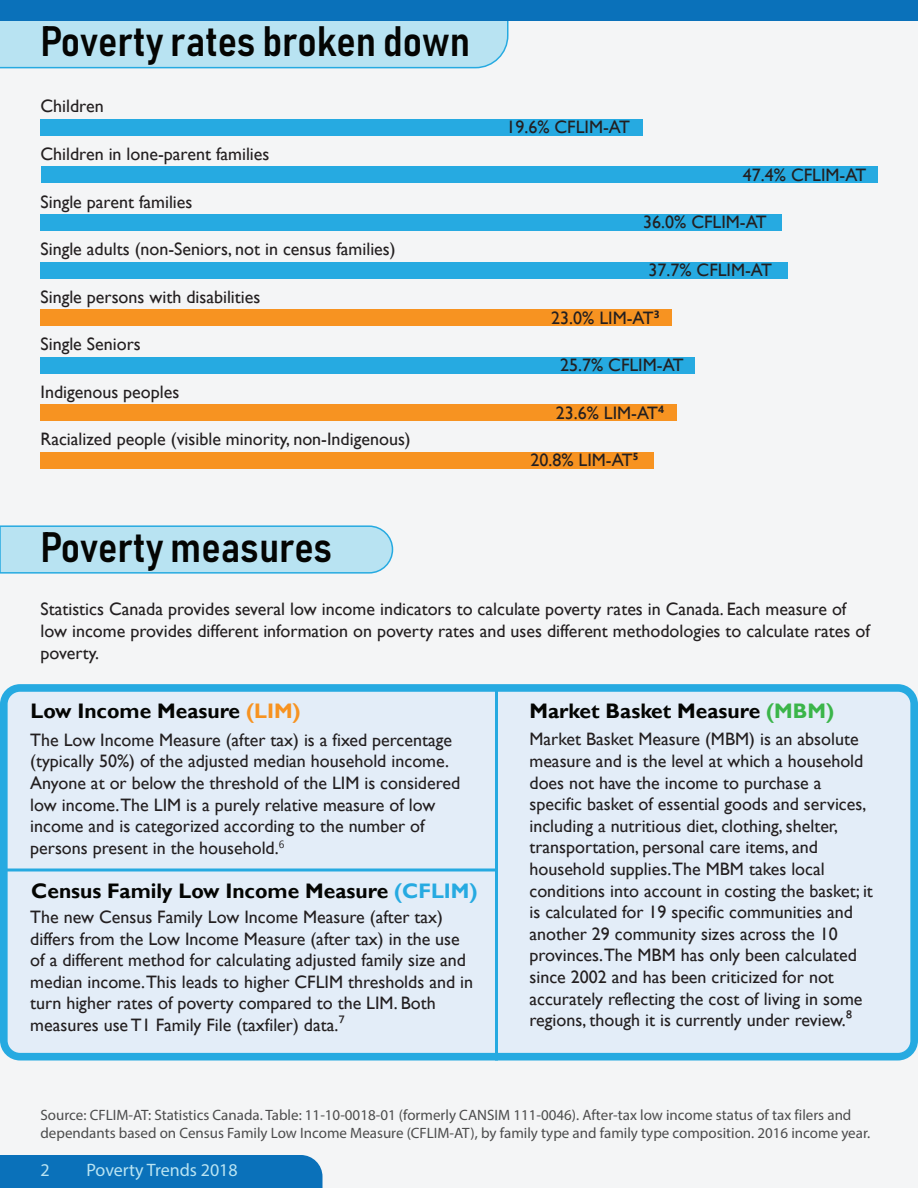
<style>
.page{position:relative;width:918px;height:1188px;background:#f4f5f6}
.page>*{position:absolute;margin:0;border:0;box-sizing:border-box;transform-origin:0 0}
.t1{font:42px "Bahnschrift 600 87";color:#040503}
.t2{font:700 21px "Gill Sans";color:#040503}
.t3{font:18px/21.6px "Gill Sans";color:#231f20}
.t4{font:18px "Myriad Pro";color:#b9e4f2}
.t5{font:15px/18px "Myriad Pro";color:#4c4c4c}
.s1{color:#f79321}
.s2{color:#26aae1}
.s3{font-family:"Ebrima"}
.s4{color:#3bb54a}
</style>
<div class="page">
<svg style="left:0;top:20px;width:508px;height:48px;background:#b1dff0"></svg>
<svg style="left:0;top:525px;width:394px;height:49px;background:#b0dff0"></svg>
<div style="left:0;top:1155px;width:322px;height:33px;background:#0a71ba"></div>
<div style="left:40px;top:119px;width:603px;height:17px;background:#26aae1"></div>
<div style="left:41px;top:167px;width:837px;height:16px;background:#26aae1"></div>
<div style="left:40px;top:214px;width:742px;height:17px;background:#26aae1"></div>
<div style="left:41px;top:262px;width:747px;height:16px;background:#26aae1"></div>
<div style="left:41px;top:309px;width:631px;height:17px;background:#f79321"></div>
<div style="left:40px;top:357px;width:655px;height:17px;background:#26aae1"></div>
<div style="left:41px;top:404px;width:636px;height:17px;background:#f79321"></div>
<div style="left:41px;top:452px;width:613px;height:17px;background:#f79321"></div>
<div style="left:0;top:684px;width:918px;height:377px;background:#e3edf8"></div>
<hr style="left:495px;top:690px;width:3px;height:371px;background:#26aae1">
<hr style="left:0;top:869px;width:496px;height:3px;background:#26aae1">
<div style="left:0;top:0;width:918px;height:20px;background:#0a71ba"></div>
<h1 class="t1" style="left:40px;top:14px;width:431px">Poverty rates broken down</h1>
<p class="t3" style="left:40px;top:96px;width:65px">Children</p>
<p class="t3" style="left:40px;top:143px;width:230px">Children in lone-parent families</p>
<p class="t3" style="left:40px;top:191px;width:153px">Single parent families</p>
<p class="t3" style="left:40px;top:239px;width:357px">Single adults (non-Seniors, not in census families)</p>
<p class="t3" style="left:40px;top:286px;width:221px">Single persons with disabilities</p>
<p class="t3" style="left:40px;top:334px;width:102px">Single Seniors</p>
<p class="t3" style="left:40px;top:381px;width:140px">Indigenous peoples</p>
<p class="t3" style="left:40px;top:429px;width:372px">Racialized people (visible minority, non-Indigenous)</p>
<p class="t3" style="left:506px;top:117px;width:125px">19.6% CFLIM-AT</p>
<p class="t3" style="left:743px;top:164px;width:125px">47.4% CFLIM-AT</p>
<p class="t3" style="left:643px;top:212px;width:125px">36.0% CFLIM-AT</p>
<p class="t3" style="left:648px;top:260px;width:125px">37.7% CFLIM-AT</p>
<p class="t3" style="left:551px;top:308px;width:110px">23.0% LIM-AT<sup>3</sup></p>
<p class="t3" style="left:560px;top:355px;width:125px">25.7% CFLIM-AT</p>
<p class="t3" style="left:556px;top:403px;width:110px">23.6% LIM-AT<sup>4</sup></p>
<p class="t3" style="left:530px;top:450px;width:110px">20.8% LIM-AT<sup>5</sup></p>
<h1 class="t1" style="left:40px;top:520px;width:293px">Poverty measures</h1>
<p class="t3" style="left:40px;top:599px;width:831px">Statistics Canada provides several low income indicators to calculate poverty rates in Canada. Each measure of low income provides different information on poverty rates and uses different methodologies to calculate rates of poverty.</p>
<p class="t2" style="left:31px;top:698px;width:272px">Low Income Measure <span class="s1">(LIM)</span></p>
<p class="t3" style="left:30px;top:729px;width:432px">The Low Income Measure (after tax) is a fixed percentage (typically 50%) of the adjusted median household income.<br>Anyone at or below the threshold of the LIM is considered low income.The LIM is a purely relative measure of low income and is categorized according to the number of persons present in the household.<sup>6</sup></p>
<p class="t2" style="left:31px;top:879px;width:448px">Census Family Low Income Measure <span class="s2">(CFLIM)</span></p>
<p class="t3" style="left:30px;top:906px;width:444px">The new Census Family Low Income Measure (after tax) differs from the Low Income Measure (after tax) in the use of a different method for calculating adjusted family size and median income.This leads to higher CFLIM thresholds and in turn higher rates of poverty compared to the LIM. Both measures use T1 Family File (taxfiler) data.<span class="s3">⁷</span></p>
<p class="t2" style="left:530px;top:698px;width:306px">Market Basket Measure <span class="s4">(MBM)</span></p>
<p class="t3" style="left:529px;top:729px;width:345px">Market Basket Measure (MBM) is an absolute measure and is the level at which a household does not have the income to purchase a specific basket of essential goods and services, including a nutritious diet, clothing, shelter, transportation, personal care items, and household supplies.The MBM takes local conditions into account in costing the basket; it is calculated for 19 specific communities and another 29 community sizes across the 10 provinces.The MBM has only been calculated since 2002 and has been criticized for not accurately reflecting the cost of living in some regions, though it is currently under review.<span class="s3">⁸</span></p>
<p class="t5" style="left:40px;top:1106px;width:831px">Source: CFLIM-AT: Statistics Canada. Table: 11-10-0018-01 (formerly CANSIM 111-0046). After-tax low income status of tax filers and dependants based on Census Family Low Income Measure (CFLIM-AT), by family type and family type composition. 2016 income year.</p>
<p class="t4" style="left:41px;top:1159px;width:11px">2</p>
<p class="t4" style="left:86px;top:1159px;width:153px">Poverty Trends 2018</p>
</div>
